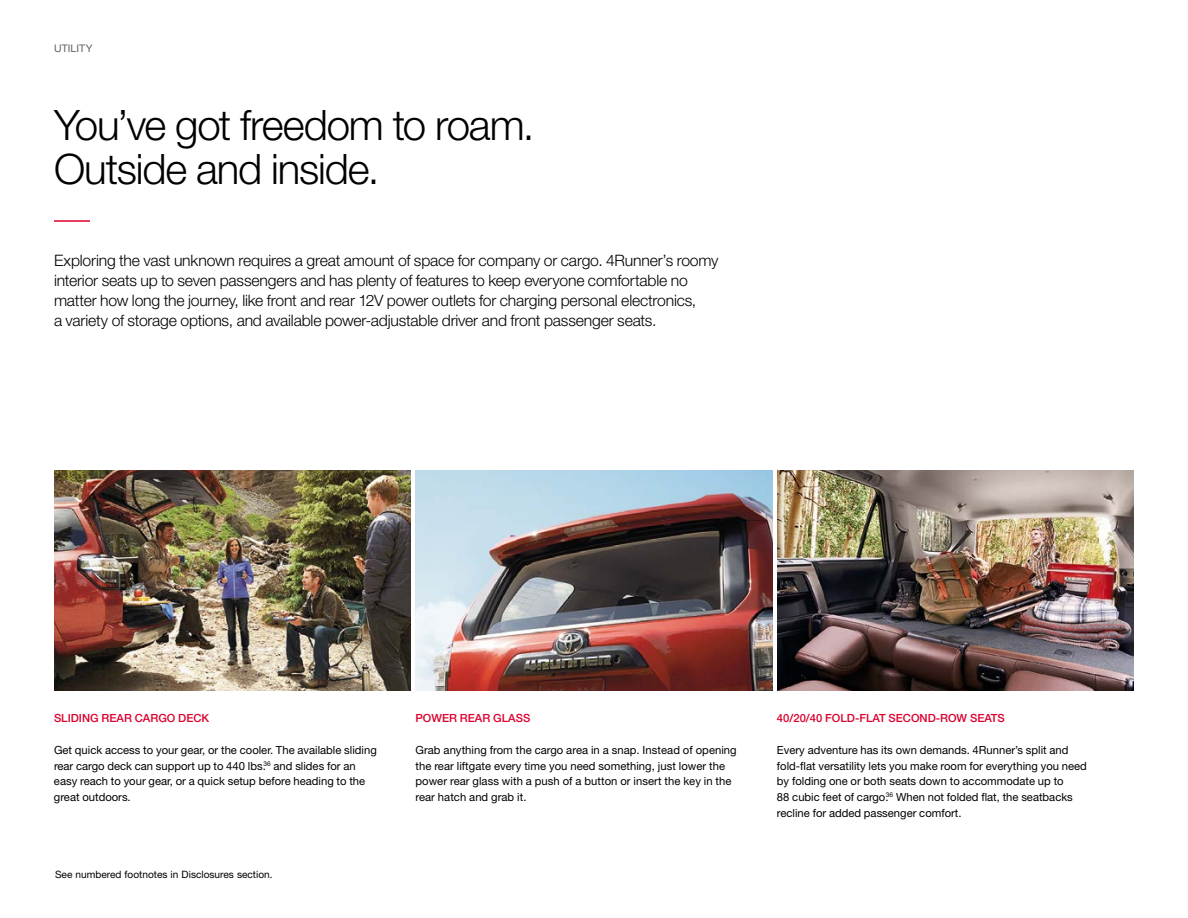
<style>
.page{position:relative;width:1188px;height:918px;background:#fff}
.page>*{position:absolute;margin:0;border:0;box-sizing:border-box;transform-origin:0 0}
.t1{font:300 42px/45px "Helvetica Neue LT Std";letter-spacing:-.025em;color:#000}
.t2{font:300 15.75px/20.2px "Helvetica Neue LT Std";letter-spacing:-.01em;color:#000}
.t3{font:11.25px/15.8px "Helvetica Neue LT Std";color:#000}
.t4{font:500 11.25px "Helvetica Neue LT Std";color:#dc002e}
.t5{font:10.5px "Helvetica Neue LT Std";letter-spacing:.005em;color:#5f6062}
.t6{font:10.2px "Helvetica Neue LT Std";color:#000}
</style>
<div class="page">
<img style="left:54px;top:470px;width:357px;height:221px">
<img style="left:416px;top:470px;width:356px;height:221px">
<img style="left:777px;top:470px;width:357px;height:221px">
<hr style="left:54px;top:220px;width:36px;height:2px;background:#dc002e">
<p class="t5" style="left:54px;top:43px;width:40px">UTILITY</p>
<h1 class="t1" style="left:54px;top:101px;width:482px">You’ve got freedom to roam.<br>Outside and inside.</h1>
<p class="t2" style="left:54px;top:249px;width:666px">Exploring the vast unknown requires a great amount of space for company or cargo. 4Runner’s roomy interior seats up to seven passengers and has plenty of features to keep everyone comfortable no matter how long the journey, like front and rear 12V power outlets for charging personal electronics,<br>a variety of storage options, and available power-adjustable driver and front passenger seats.</p>
<p class="t4" style="left:54px;top:712px;width:157px">SLIDING REAR CARGO DECK</p>
<p class="t3" style="left:54px;top:742px;width:324px">Get quick access to your gear, or the cooler. The available sliding rear cargo deck can support up to 440 lbs.<sup>36</sup> and slides for an easy reach to your gear, or a quick setup before heading to the great outdoors.</p>
<p class="t6" style="left:55px;top:868px;width:219px">See numbered footnotes in Disclosures section.</p>
<p class="t4" style="left:415px;top:712px;width:116px">POWER REAR GLASS</p>
<p class="t3" style="left:415px;top:742px;width:323px">Grab anything from the cargo area in a snap. Instead of opening the rear liftgate every time you need something, just lower the power rear glass with a push of a button or insert the key in the rear hatch and grab it.</p>
<p class="t4" style="left:777px;top:712px;width:229px">40/20/40 FOLD-FLAT SECOND-ROW SEATS</p>
<p class="t3" style="left:777px;top:742px;width:311px">Every adventure has its own demands. 4Runner’s split and fold-flat versatility lets you make room for everything you need by folding one or both seats down to accommodate up to<br>88 cubic feet of cargo.<sup>36</sup> When not folded flat, the seatbacks recline for added passenger comfort.</p>
</div>
